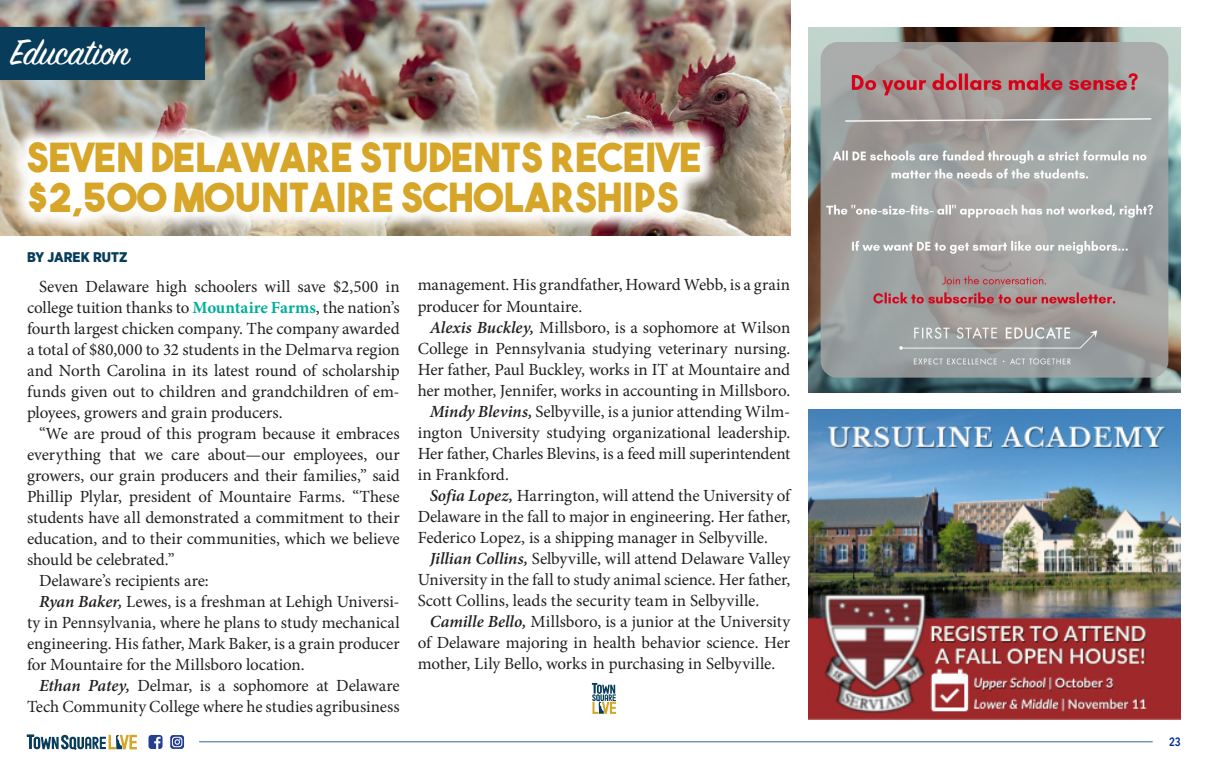
<style>
.page{position:relative;width:1208px;height:769px;background:#fff}
.page>*{position:absolute;margin:0;border:0;box-sizing:border-box;transform-origin:0 0}
.t1{font:40px/40px "The Bold Font";letter-spacing:.01em;color:#d7a628}
.t2{font:40px "Sign Painter House Script";color:#fff}
.body_copy{font:17px/21px "Minion Pro";letter-spacing:-.005em;color:#231f20;text-align:justify}
.t3{font:900 14px "Gotham Narrow";color:#073d5a}
.t4{font:600 12px "Avenir Next Condensed";color:#039}
.s1{font-weight:700;color:#00af9b}
.s2{font-weight:600;font-style:italic}
</style>
<div class="page">
<hr style="left:199px;top:740px;width:953px;height:1px;background:#369">
<svg style="left:148px;top:735px;width:14px;height:13px"></svg>
<svg style="left:170px;top:735px;width:14px;height:13px"></svg>
<svg style="left:27px;top:734px;width:110px;height:15px"></svg>
<img style="left:0;top:0;width:790px;height:235px">
<svg style="left:6px;top:120px;width:715px;height:116px"></svg>
<div style="left:0;top:27px;width:204px;height:52px;background:#073d5a"></div>
<svg style="left:592px;top:682px;width:24px;height:31px"></svg>
<img style="left:808px;top:27px;width:372px;height:366px">
<img style="left:808px;top:409px;width:372px;height:310px">
<p class="t2" style="left:11px;top:27px;width:120px">Education</p>
<p class="t1" style="left:27px;top:136px;width:676px">SEVEN DELAWARE STUDENTS RECEIVE $2,500 MOUNTAIRE SCHOLARSHIPS</p>
<p class="t3" style="left:27px;top:247px;width:102px">BY JAREK RUTZ</p>
<p class="body_copy" style="left:27px;top:276px;width:374px;text-indent:12px">Seven Delaware high schoolers will save $2,500 in college tuition thanks to <span class="s1">Mountaire Farms</span>, the nation’s fourth largest chicken company. The company awarded a total of $80,000 to 32 students in the Delmarva region and North Carolina in its latest round of scholarship funds given out to children and grandchildren of em&shy;ployees, growers and grain producers.</p>
<p class="body_copy" style="left:27px;top:423px;width:374px;text-indent:12px">“We are proud of this program because it embraces everything that we care about—our employees, our growers, our grain producers and their families,” said Phillip Plylar, president of Mountaire Farms. “These students have all demonstrated a commitment to their education, and to their communities, which we believe should be celebrated.”</p>
<p class="body_copy" style="left:39px;top:570px;width:171px">Delaware’s recipients are:</p>
<p class="body_copy" style="left:27px;top:591px;width:374px;text-indent:12px"><span class="s2">Ryan Baker,</span> Lewes, is a freshman at Lehigh Universi&shy;ty in Pennsylvania, where he plans to study mechanical engineering. His father, Mark Baker, is a grain producer for Mountaire for the Millsboro location.</p>
<p class="body_copy" style="left:27px;top:674px;width:374px;text-align:right"><span class="s2">Ethan Patey,</span> Delmar, is a sophomore at Delaware<br>Tech Community College where he studies agribusiness</p>
<p class="body_copy" style="left:417px;top:274px;width:374px">management. His grandfather, Howard Webb, is a grain producer for Mountaire.</p>
<p class="body_copy" style="left:417px;top:316px;width:374px;text-indent:12px"><span class="s2">Alexis Buckley,</span> Millsboro, is a sophomore at Wilson College in Pennsylvania studying veterinary nursing.<br>Her father, Paul Buckley, works in IT at Mountaire and her mother, Jennifer, works in accounting in Millsboro.</p>
<p class="body_copy" style="left:417px;top:400px;width:374px;text-indent:12px"><span class="s2">Mindy Blevins,</span> Selbyville, is a junior attending Wilm&shy;ington University studying organizational leadership.<br>Her father, Charles Blevins, is a feed mill superintendent in Frankford.</p>
<p class="body_copy" style="left:417px;top:484px;width:374px;text-indent:12px"><span class="s2">Sofia Lopez,</span> Harrington, will attend the University of Delaware in the fall to major in engineering. Her father, Federico Lopez, is a shipping manager in Selbyville.</p>
<p class="body_copy" style="left:417px;top:547px;width:374px;text-indent:12px"><span class="s2">Jillian Collins,</span> Selbyville, will attend Delaware Valley University in the fall to study animal science. Her father, Scott Collins, leads the security team in Selbyville.</p>
<p class="body_copy" style="left:417px;top:610px;width:374px;text-indent:12px"><span class="s2">Camille Bello,</span> Millsboro, is a junior at the University of Delaware majoring in health behavior science. Her mother, Lily Bello, works in purchasing in Selbyville.</p>
<p class="t4" style="left:1168px;top:731px;width:13px">23</p>
</div>
